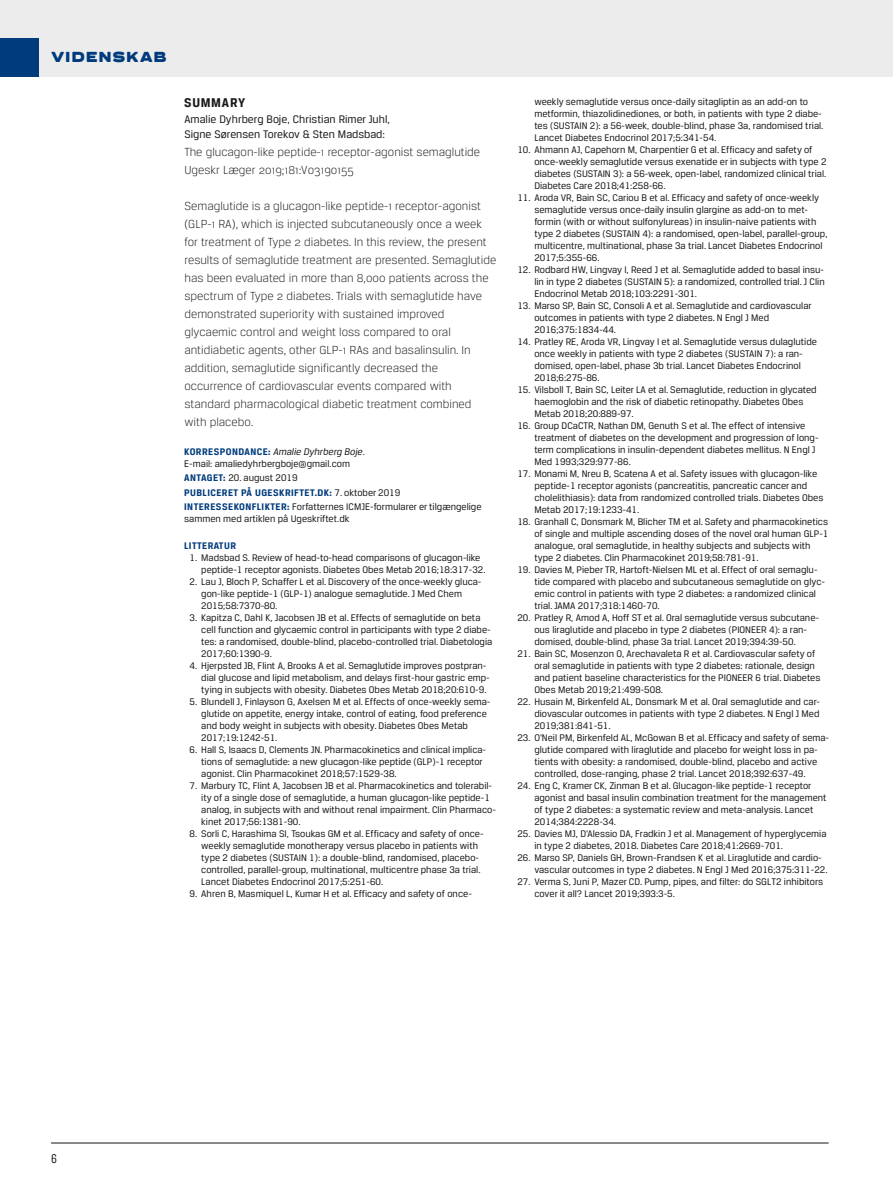
<style>
.page{position:relative;width:893px;height:1191px;background:#fff}
.page>*{position:absolute;margin:0;border:0;box-sizing:border-box;transform-origin:0 0}
.t1{font:900 expanded 15px "Praktika Rnd";letter-spacing:.025em;color:#003b7c}
.t2{font:700 13.5px "Breuer Text";color:#181716}
.t3{font:13.5px "Breuer Condensed";color:#181716}
.t4{font:300 12.45px/18px "Breuer Text";color:#181716}
.t5{font:11.7px/15.8px "Breuer Text";color:#181716}
.t6{font:10.2px/12px "Breuer Text";color:#181716}
.t7{font:700 10.2px "Breuer Text";letter-spacing:.04em;color:#003b7c}
.s1{font-weight:700;color:#003b7c}
.s2{font-style:italic}
</style>
<div class="page">
<hr style="left:51px;top:1142px;width:778px;height:1px;background:#181716">
<div style="left:0;top:0;width:893px;height:77px;background:#ececec"></div>
<div style="left:0;top:38px;width:38px;height:39px;background:#003b7c"></div>
<h1 class="t1" style="left:51px;top:43px;width:117px">VIDENSKAB</h1>
<h2 class="t2" style="left:184px;top:95px;width:18px">SUMMARY</h2>
<p class="t6" style="left:534px;top:95px;width:291px">weekly semaglutide versus once-daily sitagliptin as an add-on to metformin, thiazolidinediones, or both, in patients with type 2 diabe&shy;tes (SUSTAIN 2): a 56-week, double-blind, phase 3a, randomised trial.<br>Lancet Diabetes Endocrinol 2017;5:341-54.</p>
<p class="t6" style="left:534px;top:143px;width:294px;text-indent:-17px">10. Ahmann AJ, Capehorn M, Charpentier G et al. Efficacy and safety of once-weekly semaglutide versus exenatide er in subjects with type 2 diabetes (SUSTAIN 3): a 56-week, open-label, randomized clinical trial.<br>Diabetes Care 2018;41:258-66.</p>
<p class="t6" style="left:534px;top:191px;width:295px;text-indent:-17px">11. Aroda VR, Bain SC, Cariou B et al. Efficacy and safety of once-weekly semaglutide versus once-daily insulin glargine as add-on to met&shy;formin (with or without sulfonylureas) in insulin-naive patients with type 2 diabetes (SUSTAIN 4): a randomised, open-label, parallel-group, multicentre, multinational, phase 3a trial. Lancet Diabetes Endocrinol 2017;5:355-66.</p>
<p class="t6" style="left:534px;top:263px;width:292px;text-align:justify;text-indent:-17px">12. Rodbard HW, Lingvay I, Reed J et al. Semaglutide added to basal insu&shy;lin in type 2 diabetes (SUSTAIN 5): a randomized, controlled trial. J Clin Endocrinol Metab 2018;103:2291-301.</p>
<p class="t6" style="left:534px;top:299px;width:279px;text-indent:-17px">13. Marso SP, Bain SC, Consoli A et al. Semaglutide and cardiovascular outcomes in patients with type 2 diabetes. N Engl J Med<br>2016;375:1834-44.</p>
<p class="t6" style="left:534px;top:335px;width:284px;text-indent:-17px">14. Pratley RE, Aroda VR, Lingvay I et al. Semaglutide versus dulaglutide once weekly in patients with type 2 diabetes (SUSTAIN 7): a ran&shy;domised, open-label, phase 3b trial. Lancet Diabetes Endocrinol 2018;6:275-86.</p>
<p class="t6" style="left:534px;top:383px;width:284px;text-indent:-17px">15. Vilsboll T, Bain SC, Leiter LA et al. Semaglutide, reduction in glycated haemoglobin and the risk of diabetic retinopathy. Diabetes Obes<br>Metab 2018;20:889-97.</p>
<p class="t6" style="left:534px;top:419px;width:285px;text-indent:-17px">16. Group DCaCTR, Nathan DM, Genuth S et al. The effect of intensive treatment of diabetes on the development and progression of long&shy;term complications in insulin-dependent diabetes mellitus. N Engl J Med 1993;329:977-86.</p>
<p class="t6" style="left:534px;top:467px;width:290px;text-indent:-17px">17. Monami M, Nreu B, Scatena A et al. Safety issues with glucagon-like peptide-1 receptor agonists (pancreatitis, pancreatic cancer and cholelithiasis): data from randomized controlled trials. Diabetes Obes Metab 2017;19:1233-41.</p>
<p class="t6" style="left:534px;top:515px;width:296px;text-indent:-17px">18. Granhall C, Donsmark M, Blicher TM et al. Safety and pharmacokinetics of single and multiple ascending doses of the novel oral human GLP-1 analogue, oral semaglutide, in healthy subjects and subjects with type 2 diabetes. Clin Pharmacokinet 2019;58:781-91.</p>
<p class="t6" style="left:534px;top:563px;width:292px;text-indent:-17px">19. Davies M, Pieber TR, Hartoft-Nielsen ML et al. Effect of oral semaglu&shy;tide compared with placebo and subcutaneous semaglutide on glyc&shy;emic control in patients with type 2 diabetes: a randomized clinical trial. JAMA 2017;318:1460-70.</p>
<p class="t6" style="left:534px;top:611px;width:286px;text-indent:-17px">20. Pratley R, Amod A, Hoff ST et al. Oral semaglutide versus subcutane&shy;ous liraglutide and placebo in type 2 diabetes (PIONEER 4): a ran&shy;domised, double-blind, phase 3a trial. Lancet 2019;394:39-50.</p>
<p class="t6" style="left:534px;top:647px;width:288px;text-indent:-17px">21. Bain SC, Mosenzon O, Arechavaleta R et al. Cardiovascular safety of oral semaglutide in patients with type 2 diabetes: rationale, design and patient baseline characteristics for the PIONEER 6 trial. Diabetes Obes Metab 2019;21:499-508.</p>
<p class="t6" style="left:534px;top:695px;width:287px;text-align:justify;text-indent:-17px">22. Husain M, Birkenfeld AL, Donsmark M et al. Oral semaglutide and car&shy;diovascular outcomes in patients with type 2 diabetes. N Engl J Med 2019;381:841-51.</p>
<p class="t6" style="left:534px;top:731px;width:296px;text-indent:-17px">23. O‘Neil PM, Birkenfeld AL, McGowan B et al. Efficacy and safety of sema&shy;glutide compared with liraglutide and placebo for weight loss in pa&shy;tients with obesity: a randomised, double-blind, placebo and active controlled, dose-ranging, phase 2 trial. Lancet 2018;392:637-49.</p>
<p class="t6" style="left:534px;top:779px;width:294px;text-indent:-17px">24. Eng C, Kramer CK, Zinman B et al. Glucagon-like peptide-1 receptor agonist and basal insulin combination treatment for the management of type 2 diabetes: a systematic review and meta-analysis. Lancet 2014;384:2228-34.</p>
<p class="t6" style="left:534px;top:827px;width:294px;text-indent:-17px">25. Davies MJ, D‘Alessio DA, Fradkin J et al. Management of hyperglycemia in type 2 diabetes, 2018. Diabetes Care 2018;41:2669-701.</p>
<p class="t6" style="left:534px;top:851px;width:295px;text-indent:-17px">26. Marso SP, Daniels GH, Brown-Frandsen K et al. Liraglutide and cardio&shy;vascular outcomes in type 2 diabetes. N Engl J Med 2016;375:311-22.</p>
<p class="t6" style="left:534px;top:875px;width:290px;text-indent:-17px">27. Verma S, Juni P, Mazer CD. Pump, pipes, and filter: do SGLT2 inhibitors cover it all? Lancet 2019;393:3-5.</p>
<p class="t5" style="left:184px;top:111px;width:207px">Amalie Dyhrberg Boje, Christian Rimer Juhl,<br>Signe Sørensen Torekov &amp; Sten Madsbad:</p>
<p class="t4" style="left:184px;top:143px;width:297px">The glucagon-like peptide-1 receptor-agonist semaglutide<br>Ugeskr Læger 2019;181:V03190155</p>
<p class="t4" style="left:184px;top:197px;width:313px">Semaglutide is a glucagon-like peptide-1 receptor-agonist (GLP-1 RA), which is injected subcutaneously once a week for treatment of Type 2 diabetes. In this review, the present results of semaglutide treatment are presented. Semaglutide has been evaluated in more than 8,000 patients across the spectrum of Type 2 diabetes. Trials with semaglutide have demonstrated superiority with sustained improved glycaemic control and weight loss compared to oral antidiabetic agents, other GLP-1 RAs and basalinsulin. In addition, semaglutide significantly decreased the occurrence of cardiovascular events compared with standard pharmacological diabetic treatment combined with placebo.</p>
<p class="t6" style="left:184px;top:446px;width:182px;text-indent:73px"><span class="s1">CE:</span> <span class="s2">Amalie Dyhrberg Boje</span>.<br>E-mail: amaliedyhrbergboje@gmail.com</p>
<p class="t7" style="left:184px;top:472px;width:13px">ANTAGET</p>
<p class="t6" style="left:223px;top:472px;width:76px"><span class="s1">:</span> 20. august 2019</p>
<p class="t7" style="left:184px;top:486px;width:12px">PUBLI</p>
<p class="t7" style="left:210px;top:486px;width:13px">CERET</p>
<p class="t7" style="left:241px;top:486px;width:27px">PÅ UGESKRIFTET</p>
<p class="t6" style="left:315px;top:486px;width:87px"><span class="s1">.DK:</span> 7. oktober 2019</p>
<p class="t7" style="left:184px;top:500px;width:10px">INTERESSEKONFLIKTER</p>
<p class="t7" style="left:184px;top:446px;width:13px">KORRESPONDAN</p>
<p class="t6" style="left:184px;top:500px;width:299px;text-indent:103px"><span class="s1">:</span> Forfatternes ICMJE-formularer er tilgængelige sammen med artiklen på Ugeskriftet.dk</p>
<p class="t7" style="left:184px;top:539px;width:53px">LITTERATUR</p>
<p class="t6" style="left:201px;top:551px;width:286px;text-indent:-12px">1. Madsbad S. Review of head-to-head comparisons of glucagon-like peptide-1 receptor agonists. Diabetes Obes Metab 2016;18:317-32.</p>
<p class="t6" style="left:201px;top:575px;width:282px;text-indent:-12px">2. Lau J, Bloch P, Schaffer L et al. Discovery of the once-weekly gluca&shy;gon-like peptide-1 (GLP-1) analogue semaglutide. J Med Chem<br>2015;58:7370-80.</p>
<p class="t6" style="left:201px;top:611px;width:293px;text-indent:-12px">3. Kapitza C, Dahl K, Jacobsen JB et al. Effects of semaglutide on beta cell function and glycaemic control in participants with type 2 diabe&shy;tes: a randomised, double-blind, placebo-controlled trial. Diabetologia 2017;60:1390-9.</p>
<p class="t6" style="left:201px;top:659px;width:290px;text-indent:-12px">4. Hjerpsted JB, Flint A, Brooks A et al. Semaglutide improves postpran&shy;dial glucose and lipid metabolism, and delays first-hour gastric emp&shy;tying in subjects with obesity. Diabetes Obes Metab 2018;20:610-9.</p>
<p class="t6" style="left:201px;top:695px;width:291px;text-indent:-12px">5. Blundell J, Finlayson G, Axelsen M et al. Effects of once-weekly sema&shy;glutide on appetite, energy intake, control of eating, food preference and body weight in subjects with obesity. Diabetes Obes Metab 2017;19:1242-51.</p>
<p class="t6" style="left:201px;top:743px;width:286px;text-indent:-12px">6. Hall S, Isaacs D, Clements JN. Pharmacokinetics and clinical implica&shy;tions of semaglutide: a new glucagon-like peptide (GLP)-1 receptor agonist. Clin Pharmacokinet 2018;57:1529-38.</p>
<p class="t6" style="left:201px;top:779px;width:296px;text-indent:-12px">7. Marbury TC, Flint A, Jacobsen JB et al. Pharmacokinetics and tolerabil&shy;ity of a single dose of semaglutide, a human glucagon-like peptide-1 analog, in subjects with and without renal impairment. Clin Pharmaco&shy;kinet 2017;56:1381-90.</p>
<p class="t6" style="left:201px;top:827px;width:283px;text-indent:-12px">8. Sorli C, Harashima SI, Tsoukas GM et al. Efficacy and safety of once&shy;weekly semaglutide monotherapy versus placebo in patients with type 2 diabetes (SUSTAIN 1): a double-blind, randomised, placebo&shy;controlled, parallel-group, multinational, multicentre phase 3a trial.<br>Lancet Diabetes Endocrinol 2017;5:251-60.</p>
<p class="t6" style="left:190px;top:887px;width:283px">9. Ahren B, Masmiquel L, Kumar H et al. Efficacy and safety of once-</p>
<h2 class="t3" style="left:51px;top:1150px;width:7px">6</h2>
</div>
